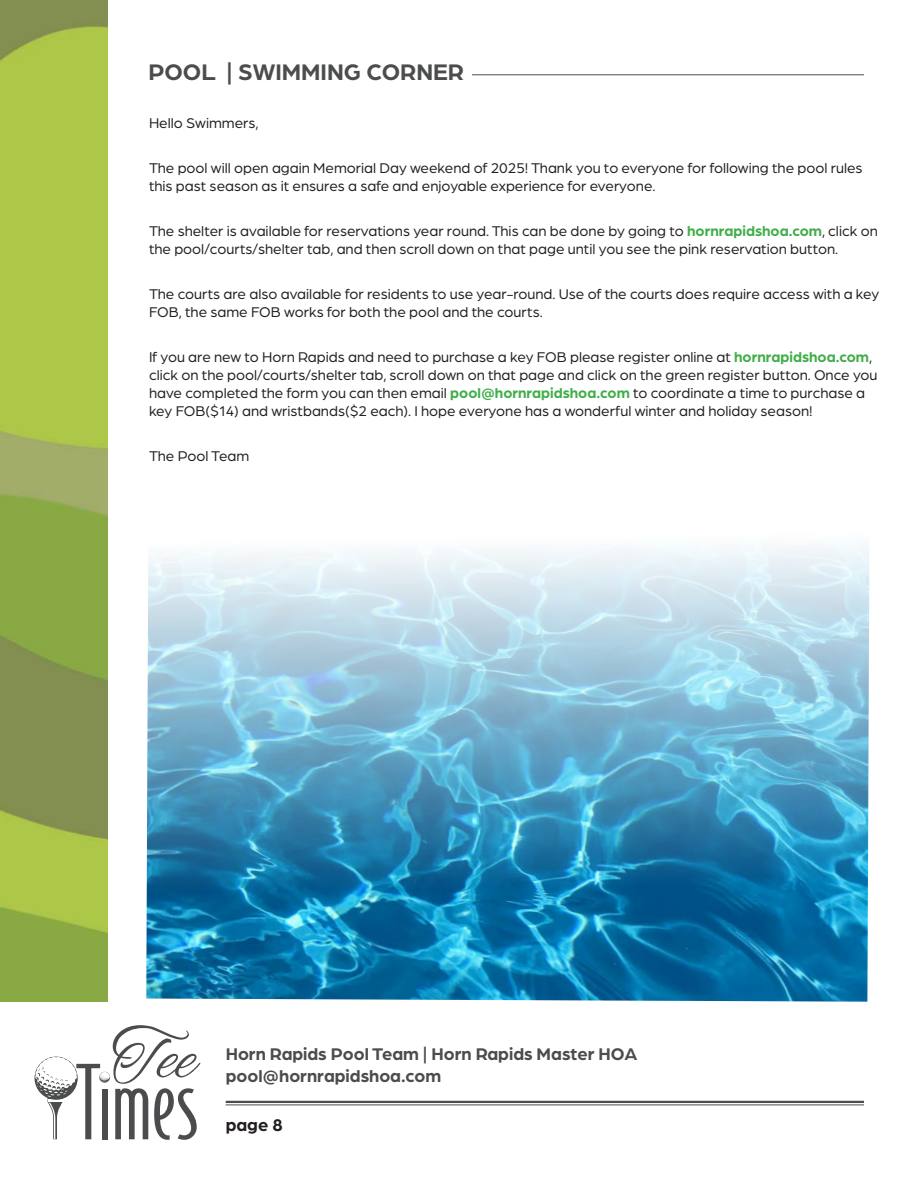
<style>
.page{position:relative;width:918px;height:1188px;background:#fff}
.page>*{position:absolute;margin:0;border:0;box-sizing:border-box;transform-origin:0 0}
.t1{font:700 24px "Arboria";color:#4b4c4d}
.t2{font:700 18px "Arboria";color:#4b4c4d}
.t3{font:700 18px "Arboria";color:#231f20}
.t4{font:15px/18px "Arboria";color:#231f20}
.s1{font-weight:700;color:#40ae49}
</style>
<div class="page">
<img style="left:0;top:0;width:108px;height:1002px">
<hr style="left:226px;top:1101px;width:638px;height:2px;background:#4b4c4d">
<hr style="left:226px;top:1105px;width:638px;height:1px;background:#4b4c4d">
<svg style="left:35px;top:1001px;width:166px;height:139px"></svg>
<hr style="left:472px;top:74px;width:392px;height:1px;background:#4b4c4d">
<img style="left:146px;top:546px;width:723px;height:456px">
<p class="t1" style="left:148px;top:56px;width:317px">POOL | SWIMMING CORNER</p>
<p class="t4" style="left:149px;top:114px;width:111px">Hello Swimmers,</p>
<p class="t4" style="left:149px;top:159px;width:715px">The pool will open again Memorial Day weekend of 2025! Thank you to everyone for following the pool rules this past season as it ensures a safe and enjoyable experience for everyone.</p>
<p class="t4" style="left:149px;top:222px;width:730px">The shelter is available for reservations year round. This can be done by going to <span class="s1">hornrapidshoa.com</span>, click on the pool/courts/shelter tab, and then scroll down on that page until you see the pink reservation button.</p>
<p class="t4" style="left:149px;top:285px;width:732px">The courts are also available for residents to use year-round. Use of the courts does require access with a key<br>FOB, the same FOB works for both the pool and the courts.</p>
<p class="t4" style="left:149px;top:348px;width:730px">If you are new to Horn Rapids and need to purchase a key FOB please register online at <span class="s1">hornrapidshoa.com</span>, click on the pool/courts/shelter tab, scroll down on that page and click on the green register button. Once you have completed the form you can then email <span class="s1">pool@hornrapidshoa.com</span> to coordinate a time to purchase a key FOB($14) and wristbands($2 each). I hope everyone has a wonderful winter and holiday season!</p>
<p class="t4" style="left:149px;top:447px;width:102px">The Pool Team</p>
<p class="t2" style="left:226px;top:1042px;width:413px">Horn Rapids Pool Team | Horn Rapids Master HOA</p>
<p class="t2" style="left:226px;top:1064px;width:217px">pool@hornrapidshoa.com</p>
<p class="t3" style="left:226px;top:1112px;width:59px">page 8</p>
</div>
